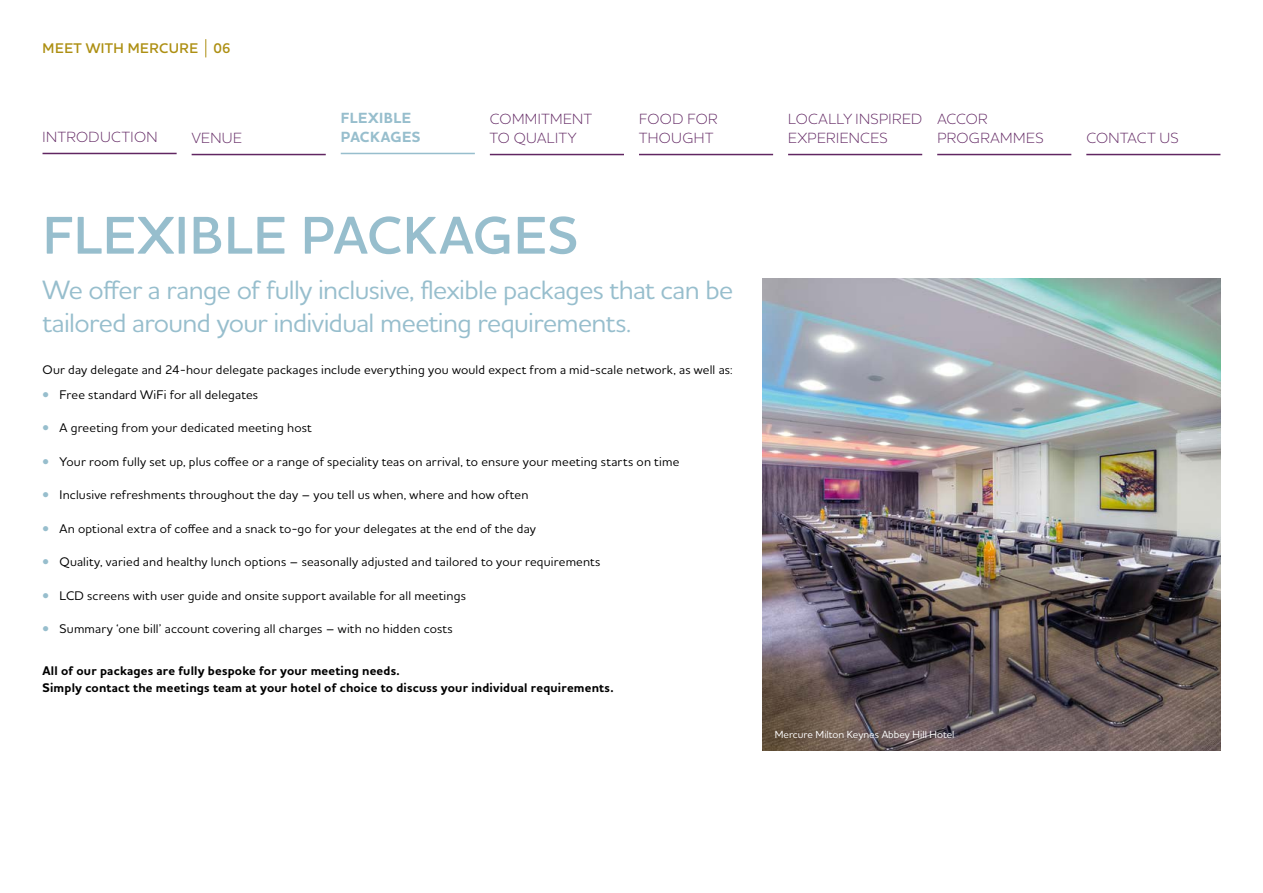
<style>
.page{position:relative;width:1263px;height:893px;background:#fff}
.page>*{position:absolute;margin:0;border:0;box-sizing:border-box;transform-origin:0 0}
.t1{font:600 54px "Houschka Alt Pro";letter-spacing:.01em;color:#97becd}
.t2{font:500 27px/32.4px "Houschka Alt Pro";letter-spacing:-.025em;color:#97becd}
.t3{font:300 15px/19.5px "Houschka Alt Pro";letter-spacing:.03em;color:#612662}
.t4{font:700 15px "Houschka Alt Pro";letter-spacing:.025em;color:#97becd}
.t5{font:600 14.25px "Houschka Alt Pro";letter-spacing:.04em;color:#ad8f12}
.t6{font:500 12.75px "Houschka Alt Pro";letter-spacing:.015em;color:#000}
.t7{font:700 12.75px/16.5px "Houschka Alt Pro";letter-spacing:.015em;color:#000}
.t8{font:500 10.5px "Houschka Alt Pro";color:#fff}
.s1{color:#97becd}
</style>
<div class="page">
<svg style="left:206px;top:39px;width:1px;height:18px"></svg>
<img style="left:762px;top:279px;width:458px;height:472px">
<hr style="left:341px;top:153px;width:134px;height:1px;background:#97becd">
<hr style="left:43px;top:153px;width:134px;height:1px;background:#612662">
<hr style="left:1086px;top:154px;width:134px;height:1px;background:#612662">
<hr style="left:937px;top:154px;width:134px;height:1px;background:#612662">
<hr style="left:788px;top:154px;width:134px;height:1px;background:#612662">
<hr style="left:639px;top:154px;width:134px;height:1px;background:#612662">
<hr style="left:490px;top:154px;width:134px;height:1px;background:#612662">
<hr style="left:192px;top:154px;width:134px;height:1px;background:#612662">
<p class="t5" style="left:43px;top:39px;width:23px">MEET</p>
<p class="t5" style="left:86px;top:39px;width:65px">WITH MERCURE</p>
<p class="t5" style="left:213px;top:39px;width:19px">06</p>
<p class="t4" style="left:341px;top:108px;width:72px">FLEXIBLE</p>
<p class="t3" style="left:490px;top:108px;width:84px">COMMITMENT</p>
<p class="t3" style="left:639px;top:108px;width:80px">FOOD FOR<br>THOUGHT</p>
<p class="t3" style="left:788px;top:108px;width:10px">LOCALLY</p>
<p class="t3" style="left:855px;top:108px;width:10px">INSPIRED</p>
<p class="t3" style="left:788px;top:128px;width:10px">EXPERIENCES</p>
<p class="t3" style="left:937px;top:108px;width:12px">ACCOR<br>PROGRA</p>
<p class="t3" style="left:43px;top:127px;width:11px">INTRODUCTION</p>
<p class="t4" style="left:341px;top:127px;width:81px">PACKAGES</p>
<p class="t3" style="left:1086px;top:128px;width:94px">CONTACT US</p>
<p class="t3" style="left:192px;top:128px;width:21px">VENUE</p>
<p class="t3" style="left:490px;top:128px;width:46px">TO QUALITY</p>
<p class="t3" style="left:1000px;top:128px;width:35px">MMES</p>
<h1 class="t1" style="left:43px;top:201px;width:537px">FLEXIBLE PACKAGES</h1>
<h2 class="t2" style="left:43px;top:273px;width:692px">We offer a range of fully inclusive, flexible packages that can be tailored around your individual meeting requirements.</h2>
<p class="t6" style="left:43px;top:361px;width:692px">Our day delegate and 24-hour delegate packages include everything you would expect from a mid-scale network, as well as:</p>
<p class="t6" style="left:43px;top:386px;width:217px"><span class="s1">•</span> Free standard WiFi for all delegates</p>
<p class="t6" style="left:43px;top:420px;width:271px"><span class="s1">•</span> A greeting from your dedicated meeting host</p>
<p class="t6" style="left:43px;top:453px;width:638px"><span class="s1">•</span> Your room fully set up, plus coffee or a range of speciality teas on arrival, to ensure your meeting starts on time</p>
<p class="t6" style="left:43px;top:487px;width:487px"><span class="s1">•</span> Inclusive refreshments throughout the day – you tell us when, where and how often</p>
<p class="t6" style="left:43px;top:520px;width:495px"><span class="s1">•</span> An optional extra of coffee and a snack to-go for your delegates at the end of the day</p>
<p class="t6" style="left:43px;top:554px;width:559px"><span class="s1">•</span> Quality, varied and healthy lunch options – seasonally adjusted and tailored to your requirements</p>
<p class="t6" style="left:43px;top:587px;width:425px"><span class="s1">•</span> LCD screens with user guide and onsite support available for all meetings</p>
<p class="t6" style="left:43px;top:621px;width:412px"><span class="s1">•</span> Summary ‘one bill’ account covering all charges – with no hidden costs</p>
<p class="t7" style="left:43px;top:663px;width:572px">All of our packages are fully bespoke for your meeting needs.<br>Simply contact the meetings team at your hotel of choice to discuss your individual requirements.</p>
<p class="t8" style="left:775px;top:728px;width:181px">Mercure Milton Keynes Abbey Hill Hotel</p>
</div>
